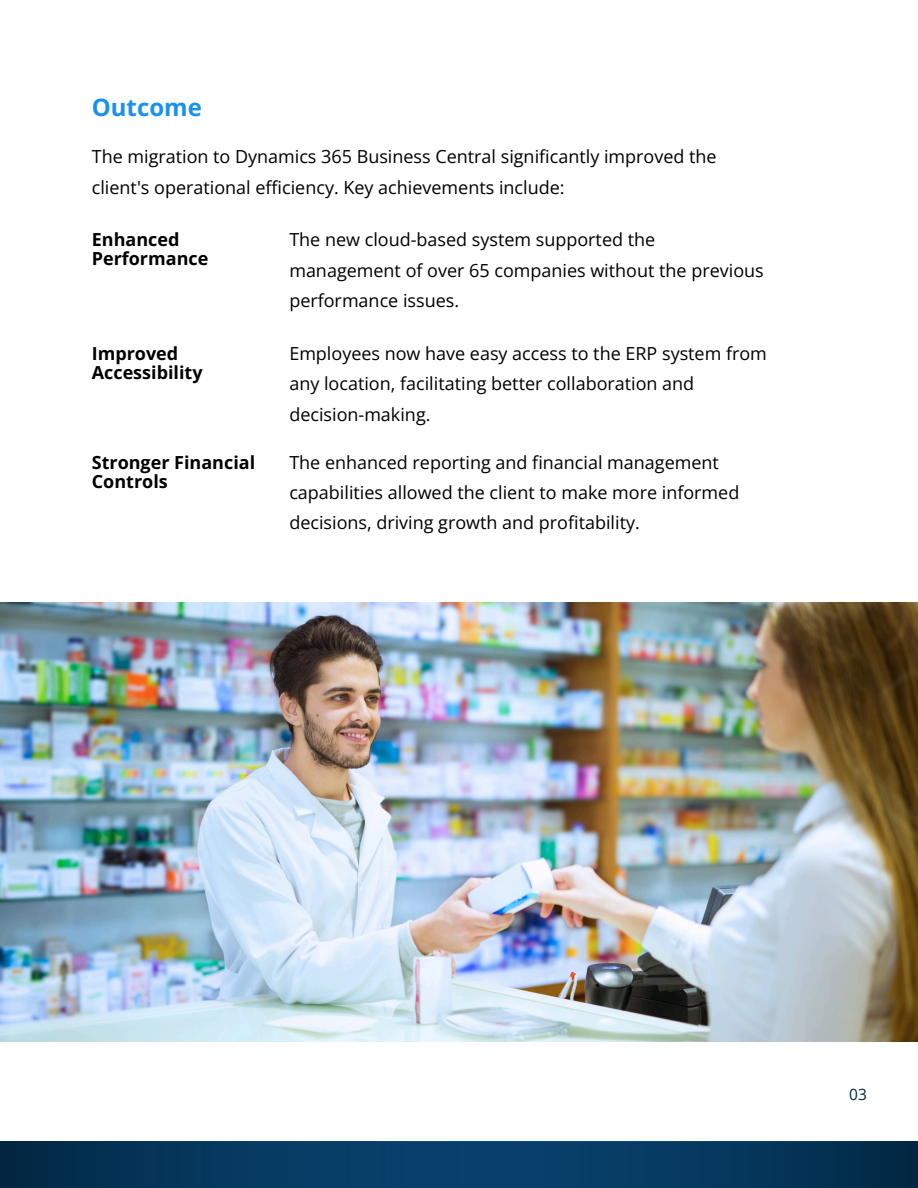
<style>
.page{position:relative;width:918px;height:1188px;background:#fff}
.page>*{position:absolute;margin:0;border:0;box-sizing:border-box;transform-origin:0 0}
.t1{font:700 24px "Open Sans";color:#1991ee}
.t2{font:18px/30.3px "Open Sans";color:#000}
.t3{font:700 18px/19.2px "Open Sans";color:#000}
.t4{font:15.45px "Open Sans";color:#022640}
</style>
<div class="page">
<svg style="left:0;top:1141px;width:918px;height:47px"></svg>
<img style="left:0;top:603px;width:918px;height:438px">
<p class="t1" style="left:92px;top:90px;width:112px">Outcome</p>
<h2 class="t2" style="left:92px;top:141px;width:626px">The migration to Dynamics 365 Business Central significantly improved the client's operational efficiency. Key achievements include:</h2>
<h2 class="t3" style="left:92px;top:230px;width:118px">Enhanced<br>Performance</h2>
<p class="t2" style="left:289px;top:224px;width:476px">The new cloud-based system supported the management of over 65 companies without the previous performance issues.</p>
<h2 class="t3" style="left:92px;top:343px;width:112px">Improved<br>Accessibility</h2>
<p class="t2" style="left:289px;top:338px;width:479px">Employees now have easy access to the ERP system from any location, facilitating better collaboration and decision-making.</p>
<p class="t3" style="left:92px;top:452px;width:165px">Stronger Financial<br>Controls</p>
<p class="t2" style="left:289px;top:447px;width:451px">The enhanced reporting and financial management capabilities allowed the client to make more informed decisions, driving growth and profitability.</p>
<p class="t4" style="left:849px;top:1083px;width:19px">03</p>
</div>
